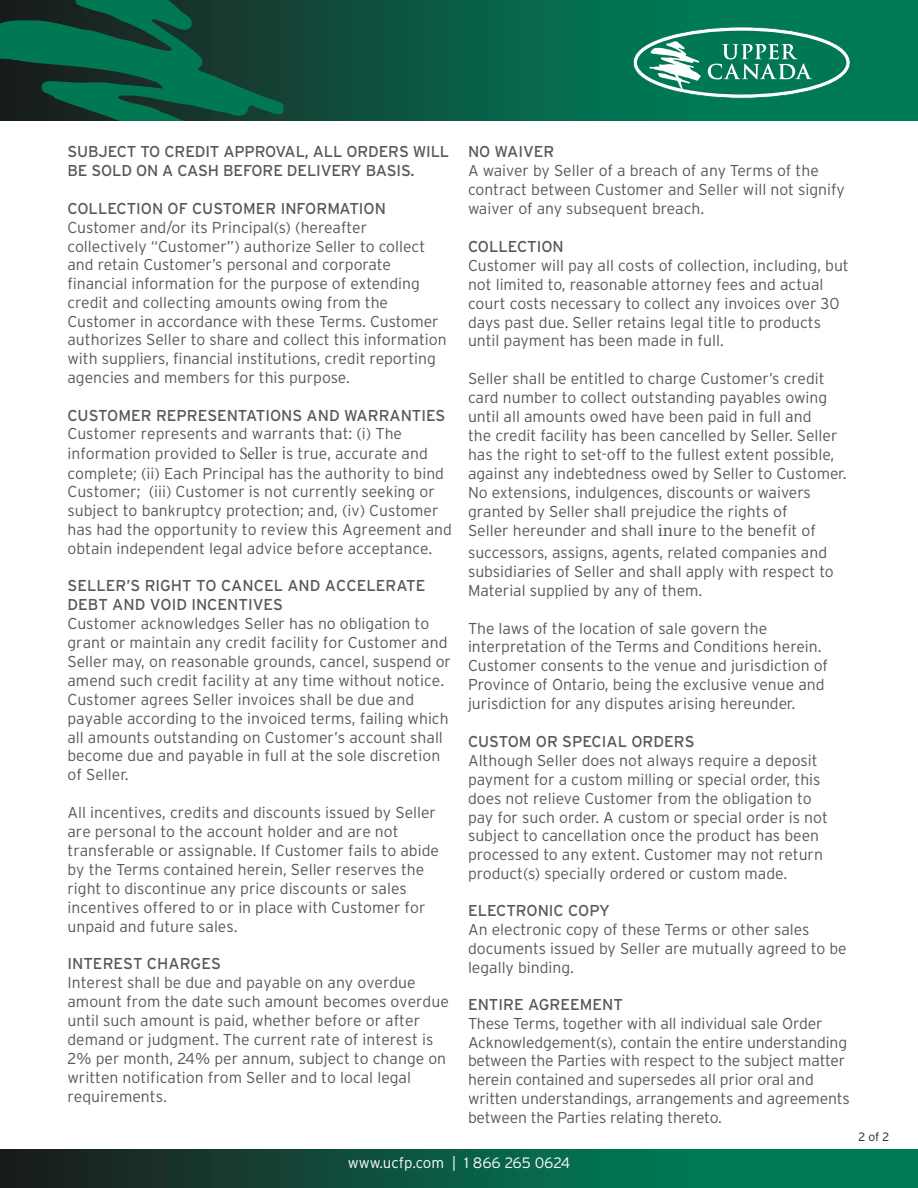
<style>
.page{position:relative;width:918px;height:1188px;background:#fff}
.page>*{position:absolute;margin:0;border:0;box-sizing:border-box;transform-origin:0 0}
.t1{font:300 15.75px/18.9px "Interstate";color:#57585a}
.t2{font:15.75px/18.9px "Interstate";letter-spacing:-.01em;color:#57585a}
.t3{font:300 15px "Interstate";color:#fff}
.t4{font:300 12px "Interstate";color:#231f20}
.s1{font-weight:400}
.s2{font-family:"Minion Pro";font-weight:400;font-size:17.25px}
.s3{font-size:17.25px}
.s4{font-family:"Minion Pro";font-weight:400;font-size:18.75px}
</style>
<div class="page">
<img style="left:0;top:1149px;width:918px;height:39px">
<img style="left:294px;top:0;width:624px;height:121px">
<svg style="left:633px;top:27px;width:217px;height:72px"></svg>
<svg style="left:0;top:0;width:294px;height:121px;background:#0c503c"></svg>
<p class="t2" style="left:67px;top:142px;width:383px">SUBJECT TO CREDIT APPROVAL, ALL ORDERS WILL<br>BE SOLD ON A CASH BEFORE DELIVERY BASIS.</p>
<p class="t1" style="left:67px;top:199px;width:381px"><span class="s1">COLLECTION OF CUSTOMER INFORMATION </span>Customer and/or its Principal(s) (hereafter collectively “Customer”) authorize Seller to collect and retain Customer’s personal and corporate financial information for the purpose of extending credit and collecting amounts owing from the Customer in accordance with these Terms. Customer authorizes Seller to share and collect this information with suppliers, financial institutions, credit reporting agencies and members for this purpose.</p>
<p class="t1" style="left:68px;top:406px;width:386px"><span class="s1">CUSTOMER REPRESENTATIONS AND WARRANTIES </span>Customer represents and warrants that: (i) The information provided <span class="s2">to Seller</span> <span class="s3">i</span>s true, accurate and complete; (ii) Each Principal has the authority to bind Customer; (iii) Customer is not currently seeking or subject to bankruptcy protection; and, (iv) Customer has had the opportunity to review this Agreement and obtain independent legal advice before acceptance.</p>
<p class="t1" style="left:68px;top:576px;width:385px"><span class="s1">SELLER’S RIGHT TO CANCEL AND ACCELERATE DEBT AND VOID INCENTIVES<br></span>Customer acknowledges Seller has no obligation to grant or maintain any credit facility for Customer and Seller may, on reasonable grounds, cancel, suspend or amend such credit facility at any time without notice.<br>Customer agrees Seller invoices shall be due and payable according to the invoiced terms, failing which all amounts outstanding on Customer’s account shall become due and payable in full at the sole discretion of Seller.</p>
<p class="t1" style="left:68px;top:803px;width:373px">All incentives, credits and discounts issued by Seller are personal to the account holder and are not transferable or assignable. If Customer fails to abide by the Terms contained herein, Seller reserves the right to discontinue any price discounts or sales incentives offered to or in place with Customer for unpaid and future sales.</p>
<p class="t1" style="left:68px;top:954px;width:383px"><span class="s1">INTEREST CHARGES<br></span>Interest shall be due and payable on any overdue amount from the date such amount becomes overdue until such amount is paid, whether before or after demand or judgment. The current rate of interest is 2% per month, 24% per annum, subject to change on written notification from Seller and to local legal requirements.</p>
<p class="t1" style="left:468px;top:142px;width:378px"><span class="s1">NO WAIVER<br></span>A waiver by Seller of a breach of any Terms of the contract between Customer and Seller will not signify waiver of any subsequent breach.</p>
<p class="t1" style="left:468px;top:237px;width:382px"><span class="s1">COLLECTION<br></span>Customer will pay all costs of collection, including, but not limited to, reasonable attorney fees and actual court costs necessary to collect any invoices over 30 days past due. Seller retains legal title to products until payment has been made in full.</p>
<p class="t1" style="left:468px;top:369px;width:380px">Seller shall be entitled to charge Customer’s credit card number to collect outstanding payables owing until all amounts owed have been paid in full and<br>the credit facility has been cancelled by Seller. Seller has the right to set-off to the fullest extent possible, against any indebtedness owed by Seller to Customer.<br>No extensions, indulgences, discounts or waivers granted by Seller shall prejudice the rights of<br>Seller hereunder and shall <span class="s4">in</span>ure to the benefit of</p>
<p class="t1" style="left:468px;top:543px;width:367px">successors, assigns, agents, related companies and subsidiaries of Seller and shall apply with respect to<br>Material supplied by any of them.</p>
<p class="t1" style="left:468px;top:618px;width:362px">The laws of the location of sale govern the interpretation of the Terms and Conditions herein.<br>Customer consents to the venue and jurisdiction of Province of Ontario, being the exclusive venue and jurisdiction for any disputes arising hereunder.</p>
<p class="t1" style="left:468px;top:732px;width:361px"><span class="s1">CUSTOM OR SPECIAL ORDERS<br></span>Although Seller does not always require a deposit payment for a custom milling or special order, this does not relieve Customer from the obligation to pay for such order. A custom or special order is not subject to cancellation once the product has been processed to any extent. Customer may not return product(s) specially ordered or custom made.</p>
<p class="t1" style="left:468px;top:901px;width:380px"><span class="s1">ELECTRONIC COPY<br></span>An electronic copy of these Terms or other sales documents issued by Seller are mutually agreed to be legally binding.</p>
<p class="t1" style="left:468px;top:995px;width:383px"><span class="s1">ENTIRE AGREEMENT<br></span>These Terms, together with all individual sale Order Acknowledgement(s), contain the entire understanding between the Parties with respect to the subject matter herein contained and supersedes all prior oral and written understandings, arrangements and agreements between the Parties relating thereto.</p>
<p class="t3" style="left:348px;top:1154px;width:224px">www.ucfp.com | 1 866 265 0624</p>
<p class="t4" style="left:859px;top:1130px;width:32px">2 of 2</p>
</div>
